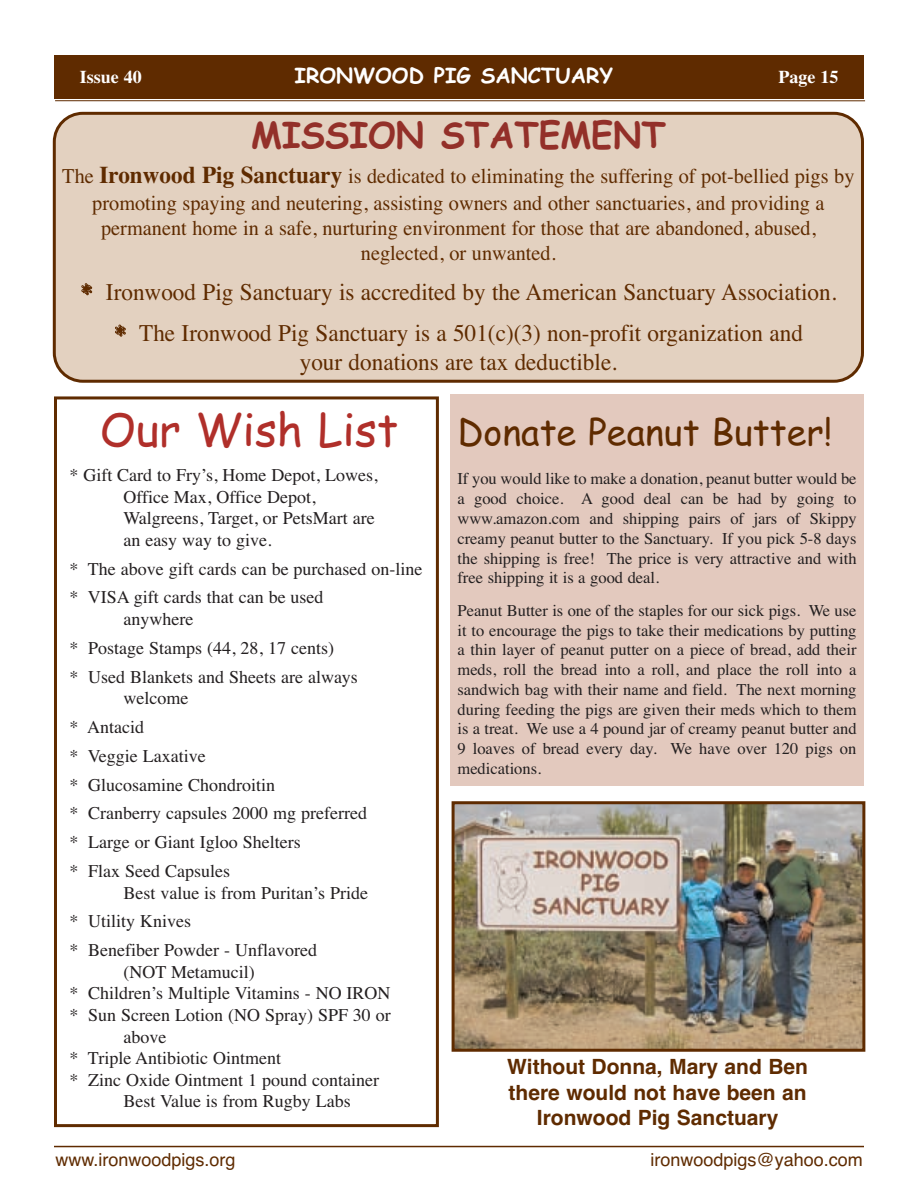
<style>
.page{position:relative;width:918px;height:1188px;background:#fff}
.page>*{position:absolute;margin:0;border:0;box-sizing:border-box;transform-origin:0 0}
.t1{font:45px "Comic Sans MS";color:#b02f2a}
.t2{font:36px "Comic Sans MS";color:#5f2b00}
.t3{font:700 36px "Comic Sans MS";color:#933029}
.t4{font:24px/41.4px "Times";color:#5f2b00;text-align:center}
.t5{font:21px/25.7px "Times";color:#5f2b00;text-align:center}
.t6{font:700 21px/25.2px "Helvetica";color:#5f2b00;text-align:center}
.t7{font:700 21px "Comic Sans MS";color:#fff}
.t8{font:18px/28.8px "Times";color:#231f20}
.t9{font:18px "Helvetica";color:#5f2b00}
.t10{font:700 18px "Times";color:#fff}
.t11{font:16.5px/19.8px "Times";color:#231f20;text-align:justify}
.s1{font-weight:700;font-size:24px}
.s2{color:#fff}
</style>
<div class="page">
<div style="left:53px;top:112px;width:811px;height:271px;background:#e3d1c0"></div>
<div style="left:54px;top:56px;width:810px;height:43px;background:#5f2b00"></div>
<hr style="left:55px;top:100px;width:810px;height:1px;background:#5f2b00">
<hr style="left:54px;top:1146px;width:810px;height:1px;background:#5f2b00">
<img style="left:456px;top:805px;width:405px;height:243px">
<div style="left:452px;top:801px;width:413px;height:251px;border:3px solid #5f2b00"></div>
<div style="left:54px;top:396px;width:385px;height:731px;border:3px solid #5f2b00"></div>
<div style="left:450px;top:395px;width:414px;height:391px;background:#e3c9be"></div>
<p class="t10" style="left:80px;top:66px;width:63px">Issue 40</p>
<p class="t7" style="left:295px;top:63px;width:320px">IRONWOOD PIG SANCTUARY</p>
<p class="t10" style="left:779px;top:66px;width:61px">Page 15</p>
<h2 class="t3" style="left:251px;top:115px;width:416px">MISSION STATEMENT</h2>
<p class="t5" style="left:62px;top:163px;width:794px">The <span class="s1">Ironwood Pig Sanctuary</span> is dedicated to eliminating the suffering of pot-bellied pigs by promoting spaying and neutering, assisting owners and other sanctuaries, and providing a permanent home in a safe, nurturing environment for those that are abandoned, abused, neglected, or unwanted.</p>
<h3 class="t4" style="left:80px;top:271px;width:758px"><span class="s2">*</span> Ironwood Pig Sanctuary is accredited by the American Sanctuary Association. <span class="s2">*</span> The Ironwood Pig Sanctuary is a 501(c)(3) non-profit organization and</h3>
<h3 class="t4" style="left:300px;top:341px;width:319px">your donations are tax deductible.</h3>
<h1 class="t1" style="left:100px;top:404px;width:300px">Our Wish List</h1>
<p class="t8" style="left:123px;top:464px;width:256px;line-height:21.6px;text-indent:-54px">* Gift Card to Fry’s, Home Depot, Lowes,<br>Office Max, Office Depot,<br>Walgreens, Target, or PetsMart are an easy way to give.</p>
<p class="t8" style="left:69px;top:554px;width:355px">* The above gift cards can be purchased on-line * VISA gift cards that can be used</p>
<p class="t8" style="left:69px;top:604px;width:290px;text-indent:54px">anywhere<br>* Postage Stamps (44, 28, 17 cents)<br>* Used Blankets and Sheets are always</p>
<p class="t8" style="left:69px;top:684px;width:299px;text-indent:54px">welcome<br>* Antacid<br>* Veggie Laxative<br>* Glucosamine Chondroitin<br>* Cranberry capsules 2000 mg preferred * Large or Giant Igloo Shelters<br>* Flax Seed Capsules</p>
<p class="t8" style="left:69px;top:878px;width:300px;text-indent:54px">Best value is from Puritan’s Pride * Utility Knives<br>* Benefiber Powder - Unflavored</p>
<p class="t8" style="left:123px;top:957px;width:133px">(NOT Metamucil)</p>
<p class="t8" style="left:69px;top:979px;width:323px">* Children’s Multiple Vitamins - NO IRON</p>
<p class="t8" style="left:69px;top:1000px;width:323px">* Sun Screen Lotion (NO Spray) SPF 30 or</p>
<p class="t8" style="left:123px;top:1022px;width:44px">above</p>
<p class="t8" style="left:69px;top:1044px;width:213px">* Triple Antibiotic Ointment</p>
<p class="t8" style="left:69px;top:1065px;width:311px">* Zinc Oxide Ointment 1 pound container</p>
<p class="t8" style="left:123px;top:1087px;width:229px">Best Value is from Rugby Labs</p>
<h2 class="t2" style="left:458px;top:412px;width:376px">Donate Peanut Butter!</h2>
<p class="t11" style="left:458px;top:469px;width:401px">If you would like to make a donation, peanut butter would be a good choice. A good deal can be had by going to www.amazon.com and shipping pairs of jars of Skippy creamy peanut butter to the Sanctuary. If you pick 5-8 days the shipping is free! The price is very attractive and with free shipping it is a good deal.</p>
<p class="t11" style="left:458px;top:600px;width:401px">Peanut Butter is one of the staples for our sick pigs. We use it to encourage the pigs to take their medications by putting a thin layer of peanut putter on a piece of bread, add their meds, roll the bread into a roll, and place the roll into a sandwich bag with their name and field. The next morning during feeding the pigs are given their meds which to them is a treat. We use a 4 pound jar of creamy peanut butter and 9 loaves of bread every day. We have over 120 pigs on medications.</p>
<p class="t6" style="left:507px;top:1055px;width:302px">Without Donna, Mary and Ben there would not have been an<br>Ironwood Pig Sanctuary</p>
<p class="t9" style="left:56px;top:1149px;width:182px">www.ironwoodpigs.org</p>
<p class="t9" style="left:651px;top:1149px;width:214px">ironwoodpigs@yahoo.com</p>
</div>
